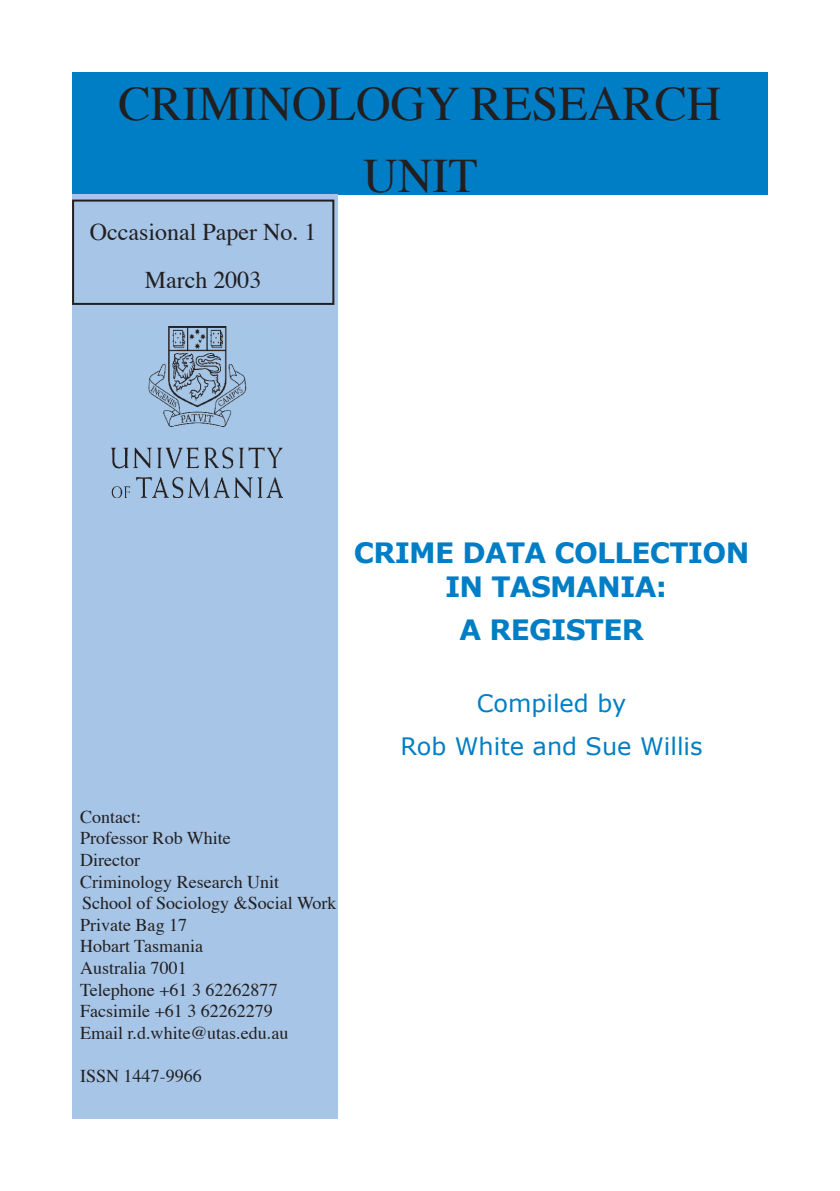
<style>
.page{position:relative;width:840px;height:1191px;background:#fff}
.page>*{position:absolute;margin:0;border:0;box-sizing:border-box;transform-origin:0 0}
.t1{font:48px/72px "Times";color:#231f20;text-align:center}
.t2{font:700 28px/33.6px "Verdana";letter-spacing:-.025em;color:#007ec5;text-align:center}
.t3{font:24px/43.2px "Verdana";color:#007ec5;text-align:center}
.t4{font:24px/48px "Times";color:#231f20;text-align:center}
.t5{font:18px/21.6px "Times";color:#231f20}
</style>
<div class="page">
<div style="left:72px;top:72px;width:695px;height:122px;background:#007ec5"></div>
<div style="left:72px;top:194px;width:265px;height:925px;background:#a6c5e7"></div>
<img style="left:112px;top:326px;width:170px;height:171px">
<div style="left:72px;top:200px;width:262px;height:105px;border:2px solid #231f20"></div>
<h1 class="t1" style="left:118px;top:71px;width:604px">CRIMINOLOGY RESEARCH<br>UNIT</h1>
<h3 class="t4" style="left:90px;top:209px;width:228px">Occasional Paper No. 1<br>March 2003</h3>
<h2 class="t2" style="left:353px;top:535px;width:397px">CRIME DATA COLLECTION<br>IN TASMANIA:</h2>
<h2 class="t2" style="left:459px;top:612px;width:186px">A REGISTER</h2>
<p class="t5" style="left:80px;top:807px;width:258px">Contact:<br>Professor Rob White<br>Director<br>Criminology Research Unit<br>School of Sociology &amp;Social Work<br>Private Bag 17<br>Hobart Tasmania<br>Australia 7001<br>Telephone +61 3 62262877<br>Facsimile +61 3 62262279<br>Email r.d.white@utas.edu.au</p>
<p class="t5" style="left:80px;top:1066px;width:123px">ISSN 1447-9966</p>
<h3 class="t3" style="left:400px;top:680px;width:303px">Compiled by<br>Rob White and Sue Willis</h3>
</div>
